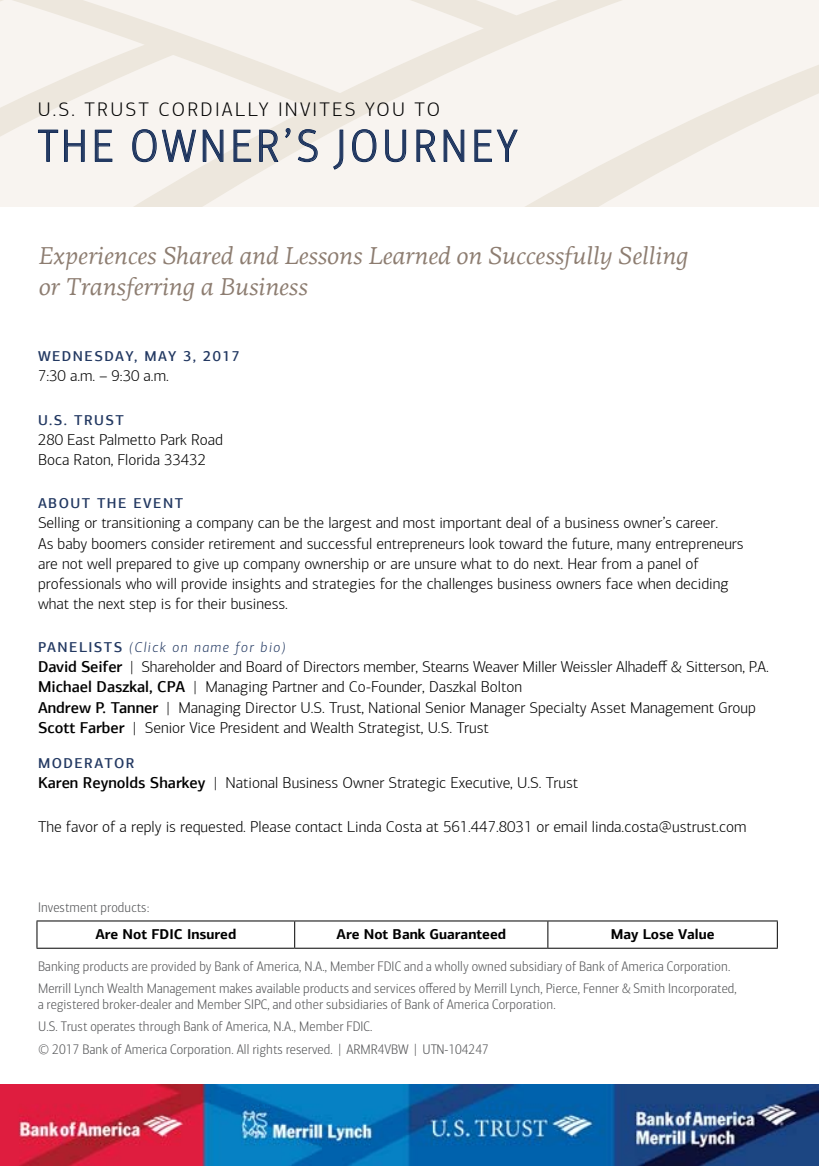
<style>
.page{position:relative;width:819px;height:1166px;background:#fff}
.page>*{position:absolute;margin:0;border:0;box-sizing:border-box;transform-origin:0 0}
.t1{font:300 45.5px "Connections Cond";letter-spacing:.1em;color:#233962}
.t2{font:italic 24.5px/31.5px "Connections Serif";letter-spacing:-.01em;color:#8d7d71}
.t3{font:300 19.6px "Connections";letter-spacing:.11em;color:#000}
.t4{font:300 15.75px/20.1px "Connections";color:#000}
.t5{font:500 14.35px "Connections";letter-spacing:.1em;color:#233962}
.t6{font:700 14.35px "Connections";color:#000}
.t7{font:italic 300 14.35px "Connections";letter-spacing:.1em;color:#233962}
.t8{font:300 14px/22.1px "Connections Cond";letter-spacing:.01em;color:#58595b}
.s1{font-weight:500}
</style>
<div class="page">
<svg style="left:0;top:0;width:819px;height:207px;fill:#f8f4f0"></svg>
<svg style="left:38px;top:129px;width:47px;height:33px"></svg>
<svg style="left:94px;top:129px;width:19px;height:33px"></svg>
<svg style="left:132px;top:129px;width:92px;height:33px"></svg>
<svg style="left:233px;top:129px;width:18px;height:33px"></svg>
<svg style="left:259px;top:129px;width:20px;height:33px"></svg>
<svg style="left:285px;top:128px;width:6px;height:11px"></svg>
<svg style="left:297px;top:129px;width:21px;height:33px"></svg>
<svg style="left:333px;top:129px;width:11px;height:41px"></svg>
<svg style="left:352px;top:129px;width:25px;height:33px"></svg>
<svg style="left:385px;top:129px;width:22px;height:33px"></svg>
<svg style="left:416px;top:129px;width:20px;height:33px"></svg>
<svg style="left:443px;top:129px;width:22px;height:33px"></svg>
<svg style="left:474px;top:129px;width:44px;height:33px"></svg>
<img style="left:0;top:1084px;width:819px;height:82px">
<hr style="left:37px;top:920px;width:258px;height:1px;background:#000">
<svg style="left:37px;top:921px;width:1px;height:26px"></svg>
<hr style="left:295px;top:920px;width:253px;height:1px;background:#000">
<svg style="left:294px;top:921px;width:1px;height:26px"></svg>
<hr style="left:548px;top:920px;width:230px;height:1px;background:#000">
<svg style="left:547px;top:921px;width:1px;height:26px"></svg>
<svg style="left:777px;top:921px;width:1px;height:26px"></svg>
<hr style="left:37px;top:947px;width:258px;height:1px;background:#000">
<hr style="left:295px;top:947px;width:253px;height:1px;background:#000">
<hr style="left:548px;top:947px;width:230px;height:1px;background:#000">
<p class="t3" style="left:38px;top:98px;width:73px">U.S. Trust</p>
<p class="t3" style="left:159px;top:98px;width:14px">cord</p>
<p class="t3" style="left:215px;top:98px;width:20px">iall</p>
<p class="t3" style="left:259px;top:98px;width:74px">y invites</p>
<p class="t3" style="left:365px;top:98px;width:26px">you</p>
<p class="t3" style="left:414px;top:98px;width:14px">to</p>
<h1 class="t1" style="left:38px;top:121px;width:481px">THE OWNER’s JOURNEY</h1>
<h2 class="t2" style="left:38px;top:240px;width:651px">Experiences Shared and Lessons Learned on Successfully Selling or Transferring a Business</h2>
<p class="t5" style="left:38px;top:347px;width:204px">WEDNESDAY, MAY 3, 2017</p>
<p class="t4" style="left:38px;top:366px;width:132px">7:30 a.m. – 9:30 a.m.</p>
<p class="t5" style="left:38px;top:411px;width:87px">U.S. TRUST</p>
<p class="t4" style="left:38px;top:429px;width:187px">280 East Palmetto Park Road<br>Boca Raton, Florida 33432</p>
<p class="t5" style="left:38px;top:495px;width:126px">about the event</p>
<p class="t4" style="left:38px;top:513px;width:707px">Selling or transitioning a company can be the largest and most important deal of a business owner’s career.<br>As baby boomers consider retirement and successful entrepreneurs look toward the future, many entrepreneurs are not well prepared to give up company ownership or are unsure what to do next. Hear from a panel of professionals who will provide insights and strategies for the challenges business owners face when deciding what the next step is for their business.</p>
<p class="t5" style="left:38px;top:638px;width:21px">pane</p>
<p class="t5" style="left:79px;top:638px;width:25px">lists</p>
<p class="t7" style="left:129px;top:639px;width:158px">(Click on name for bio)</p>
<p class="t4" style="left:38px;top:657px;width:732px"><span class="s1">David Seifer</span> | Shareholder and Board of Directors member, Stearns Weaver Miller Weissler Alhadeff &amp; Sitterson, P.A.<br><span class="s1">Michael Daszkal, CPA</span> | Managing Partner and Co-Founder, Daszkal Bolton<br><span class="s1">Andrew P. Tanner</span> | Managing Director U.S. Trust, National Senior Manager Specialty Asset Management Group <span class="s1">Scott Farber</span> | Senior Vice President and Wealth Strategist, U.S. Trust</p>
<p class="t5" style="left:38px;top:754px;width:37px">moderat</p>
<p class="t5" style="left:114px;top:754px;width:19px">or</p>
<p class="t4" style="left:38px;top:773px;width:542px"><span class="s1">Karen Reynolds Sharkey</span> | National Business Owner Strategic Executive, U.S. Trust</p>
<p class="t4" style="left:38px;top:816px;width:710px">The favor of a reply is requested. Please contact Linda Costa at 561.447.8031 or email linda.costa@ustrust.com</p>
<p class="t8" style="left:38px;top:896px;width:113px">Investment products:</p>
<p class="t6" style="left:95px;top:925px;width:142px">Are Not FDIC Insured</p>
<p class="t6" style="left:337px;top:925px;width:171px">Are Not Bank Guaranteed</p>
<p class="t6" style="left:611px;top:925px;width:105px">May Lose Value</p>
<p class="t8" style="left:38px;top:955px;width:700px">Banking products are provided by Bank of America, N.A., Member FDIC and a wholly owned subsidiary of Bank of America Corporation.<br>Merrill Lynch Wealth Management makes available products and services offered by Merrill Lynch, Pierce, Fenner &amp; Smith Incorporated,</p>
<p class="t8" style="left:38px;top:994px;width:519px">a registered broker-dealer and Member SIPC, and other subsidiaries of Bank of America Corporation.<br>U.S. Trust operates through Bank of America, N.A., Member FDIC.<br>© 2017 Bank of America Corporation. All rights reserved. | ARMR4VBW | UTN-104247</p>
</div>
